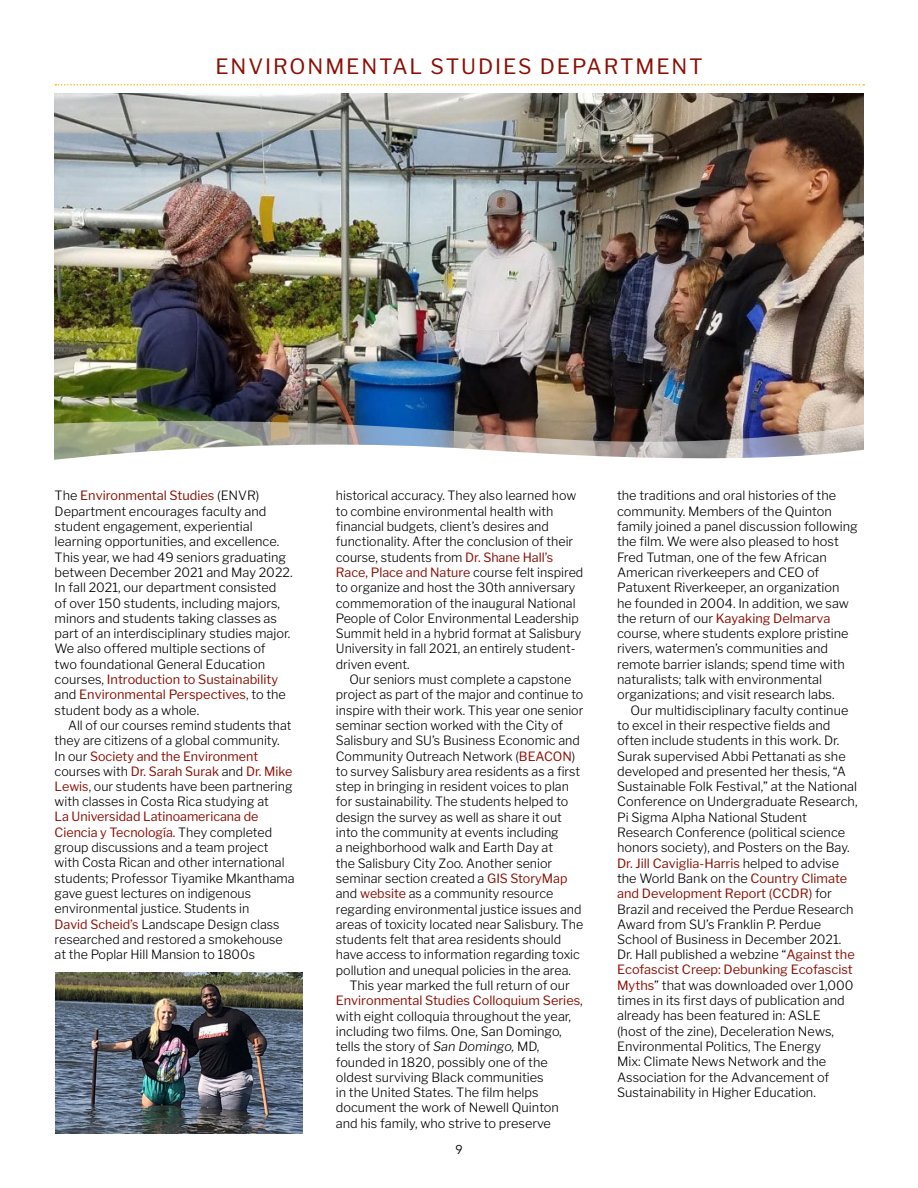
<style>
.page{position:relative;width:918px;height:1188px;background:#fff}
.page>*{position:absolute;margin:0;border:0;box-sizing:border-box;transform-origin:0 0}
.Page_Header{font:21px "Libre Franklin";letter-spacing:.09em;color:#8b0f04}
.t1{font:300 12.75px/15.3px "Libre Franklin";color:#000}
.t2{font:12.75px "Avenir";color:#000}
.s1{font-weight:400;color:#8b0f04}
.s2{font-style:italic}
</style>
<div class="page">
<img style="left:54px;top:93px;width:810px;height:328px">
<img style="left:54px;top:421px;width:810px;height:13px">
<svg style="left:54px;top:434px;width:810px;height:26px"></svg>
<img style="left:56px;top:972px;width:246px;height:162px">
<svg style="left:55px;top:84px;width:809px;height:2px"></svg>
<p class="Page_Header" style="left:216px;top:54px;width:489px">ENVIRONMENTAL STUDIES DEPARTMENT</p>
<p class="t1" style="left:55px;top:488px;width:239px">The <span class="s1">Environmental Studies</span> (ENVR)<br>Department encourages faculty and student engagement, experiential learning opportunities, and excellence.<br>This year, we had 49 seniors graduating between December 2021 and May 2022.<br>In fall 2021, our department consisted<br>of over 150 students, including majors, minors and students taking classes as part of an interdisciplinary studies major.<br>We also offered multiple sections of<br>two foundational General Education courses, <span class="s1">Introduction to Sustainability </span>and <span class="s1">Environmental Perspectives</span>, to the student body as a whole.</p>
<p class="t1" style="left:55px;top:718px;width:242px;text-indent:14px">All of our courses remind students that they are citizens of a global community.<br>In our <span class="s1">Society and the Environment </span>courses with <span class="s1">Dr. Sarah Surak</span> and <span class="s1">Dr. Mike Lewis</span>, our students have been partnering with classes in Costa Rica studying at<br><span class="s1">La Universidad Latinoamericana de Ciencia y Tecnología.</span> They completed group discussions and a team project with Costa Rican and other international students; Professor Tiyamike Mkanthama gave guest lectures on indigenous environmental justice. Students in<br><span class="s1">David Scheid’s</span> Landscape Design class researched and restored a smokehouse at the Poplar Hill Mansion to 1800s</p>
<p class="t1" style="left:336px;top:488px;width:249px">historical accuracy. They also learned how to combine environmental health with financial budgets, client’s desires and functionality. After the conclusion of their course, students from <span class="s1">Dr. Shane Hall’s Race, Place and Nature</span> course felt inspired to organize and host the 30th anniversary commemoration of the inaugural National People of Color Environmental Leadership Summit held in a hybrid format at Salisbury University in fall 2021, an entirely student&shy;driven event.</p>
<p class="t1" style="left:336px;top:672px;width:249px;text-indent:14px">Our seniors must complete a capstone project as part of the major and continue to inspire with their work. This year one senior seminar section worked with the City of Salisbury and SU’s Business Economic and Community Outreach Network (<span class="s1">BEACON</span>) to survey Salisbury area residents as a first step in bringing in resident voices to plan for sustainability. The students helped to design the survey as well as share it out into the community at events including<br>a neighborhood walk and Earth Day at<br>the Salisbury City Zoo. Another senior seminar section created a <span class="s1">GIS StoryMap </span>and <span class="s1">website</span> as a community resource regarding environmental justice issues and areas of toxicity located near Salisbury. The students felt that area residents should have access to information regarding toxic pollution and unequal policies in the area.</p>
<p class="t1" style="left:336px;top:978px;width:249px;text-indent:14px">This year marked the full return of our <span class="s1">Environmental Studies Colloquium Series</span>, with eight colloquia throughout the year, including two films. One, San Domingo, tells the story of <span class="s2">San Domingo,</span> MD, founded in 1820, possibly one of the oldest surviving Black communities<br>in the United States. The film helps document the work of Newell Quinton and his family, who strive to preserve</p>
<p class="t2" style="left:456px;top:1142px;width:9px">9</p>
<p class="t1" style="left:617px;top:488px;width:242px">the traditions and oral histories of the community. Members of the Quinton family joined a panel discussion following the film. We were also pleased to host Fred Tutman, one of the few African American riverkeepers and CEO of Patuxent Riverkeeper, an organization<br>he founded in 2004. In addition, we saw the return of our <span class="s1">Kayaking Delmarva </span>course, where students explore pristine rivers, watermen’s communities and remote barrier islands; spend time with naturalists; talk with environmental organizations; and visit research labs.</p>
<p class="t1" style="left:617px;top:702px;width:242px;text-indent:14px">Our multidisciplinary faculty continue to excel in their respective fields and often include students in this work. Dr.<br>Surak supervised Abbi Pettanati as she developed and presented her thesis, “A Sustainable Folk Festival,” at the National Conference on Undergraduate Research, Pi Sigma Alpha National Student Research Conference (political science honors society), and Posters on the Bay.<br><span class="s1">Dr. Jill Caviglia-Harris</span> helped to advise the World Bank on the <span class="s1">Country Climate and Development Report (CCDR)</span> for Brazil and received the Perdue Research Award from SU’s Franklin P. Perdue School of Business in December 2021.<br>Dr. Hall published a webzine “<span class="s1">Against the Ecofascist Creep: Debunking Ecofascist Myths</span>” that was downloaded over 1,000 times in its first days of publication and already has been featured in: ASLE<br>(host of the zine), Deceleration News, Environmental Politics, The Energy<br>Mix: Climate News Network and the Association for the Advancement of Sustainability in Higher Education.</p>
</div>
